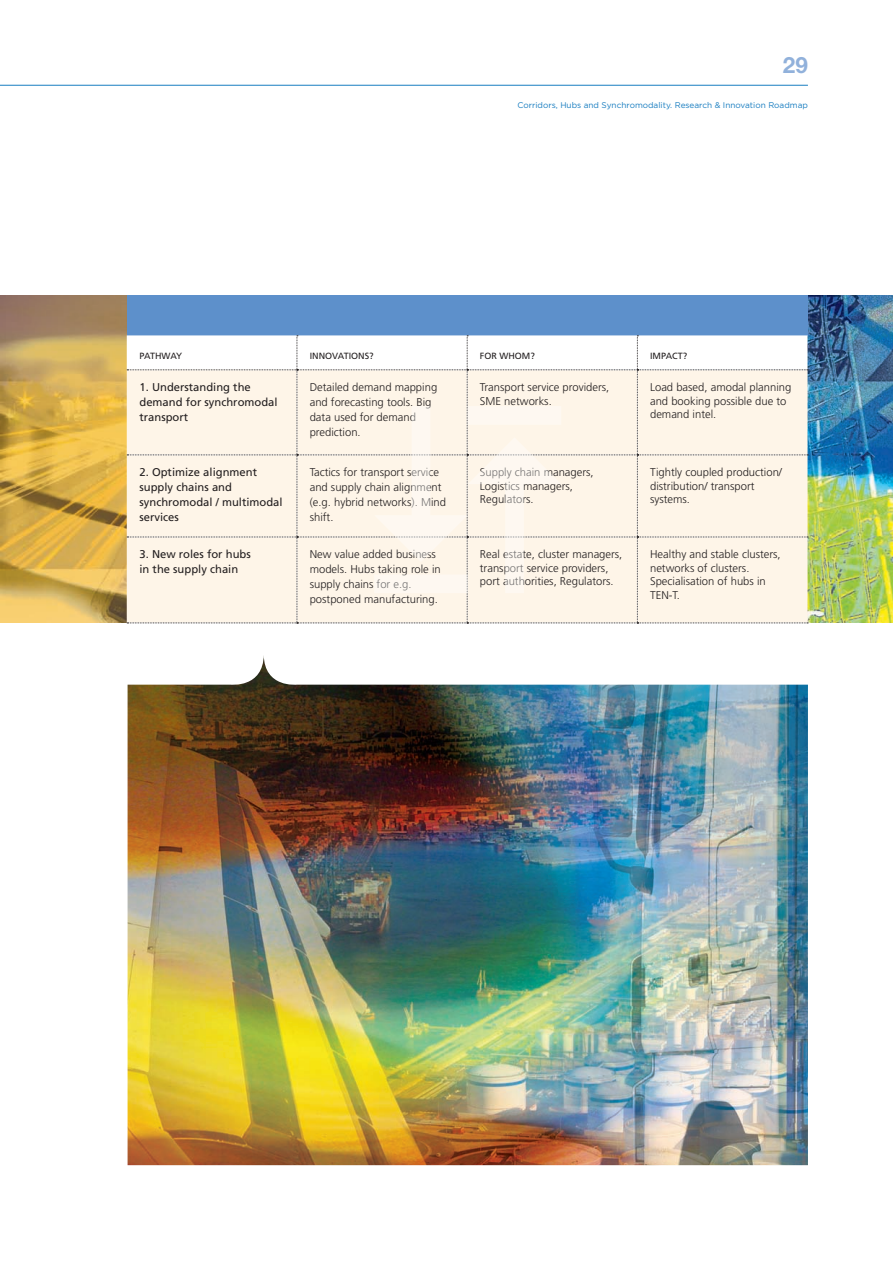
<style>
.page{position:relative;width:893px;height:1263px;background:#fff}
.page>*{position:absolute;margin:0;border:0;box-sizing:border-box;transform-origin:0 0}
.t1{font:700 22.5px "Helvetica Neue LT Std";color:#91b1db}
.t2{font:300 11.25px/13.5px "Frutiger LT Std";color:#231f20}
.t3{font:11.25px/15px "Frutiger LT Std";color:#231f20}
.t4{font:9px "Frutiger LT Std";color:#231f20}
.t5{font:9px "Frutiger LT Std";letter-spacing:-.025em;color:#231f20}
.t6{font:8.25px "Gotham";color:#187dc0}
</style>
<div class="page">
<hr style="left:0;top:85px;width:808px;height:1px;background:#187dc0">
<img style="left:0;top:295px;width:893px;height:328px">
<div style="left:127px;top:295px;width:680px;height:40px;background:#5d90cb"></div>
<img style="left:128px;top:656px;width:680px;height:509px">
<svg style="left:127px;top:335px;width:681px;height:288px"></svg>
<h1 class="t1" style="left:783px;top:51px;width:27px">29</h1>
<p class="t6" style="left:517px;top:100px;width:292px">Corridors, Hubs and Synchromodality. Research &amp; Innovation Roadmap</p>
<p class="t5" style="left:140px;top:351px;width:44px">Pathway</p>
<p class="t4" style="left:310px;top:351px;width:66px">I nnovations?</p>
<p class="t4" style="left:480px;top:351px;width:56px">For whom?</p>
<p class="t4" style="left:650px;top:351px;width:39px">Impact?</p>
<p class="t3" style="left:140px;top:380px;width:140px">1. Understanding the demand for synchromodal transport</p>
<p class="t2" style="left:310px;top:380px;width:129px;line-height:15px">Detailed demand mapping and forecasting tools. Big data used for demand prediction.</p>
<p class="t2" style="left:480px;top:381px;width:131px">Transport service providers,<br>SME networks.</p>
<p class="t2" style="left:650px;top:381px;width:143px">Load based, amodal planning and booking possible due to demand intel.</p>
<p class="t3" style="left:140px;top:465px;width:145px">2. Optimize alignment supply chains and synchromodal / multimodal services</p>
<p class="t2" style="left:310px;top:465px;width:138px;line-height:15px">Tactics for transport service and supply chain alignment (e.g. hybrid networks). Mind shift.</p>
<p class="t2" style="left:480px;top:466px;width:115px">Supply chain managers,<br>Logistics managers,<br>Regulators.</p>
<p class="t2" style="left:650px;top:466px;width:133px">Tightly coupled production/ distribution/ transport systems.</p>
<p class="t3" style="left:140px;top:547px;width:113px">3. New roles for hubs in the supply chain</p>
<p class="t2" style="left:310px;top:547px;width:133px;line-height:15px">New value added business models. Hubs taking role in supply chains for e.g. postponed manufacturing.</p>
<p class="t2" style="left:480px;top:548px;width:144px">Real estate, cluster managers, transport service providers, port authorities, Regulators.</p>
<p class="t2" style="left:650px;top:548px;width:132px">Healthy and stable clusters, networks of clusters.<br>Specialisation of hubs in<br>TEN-T.</p>
</div>
